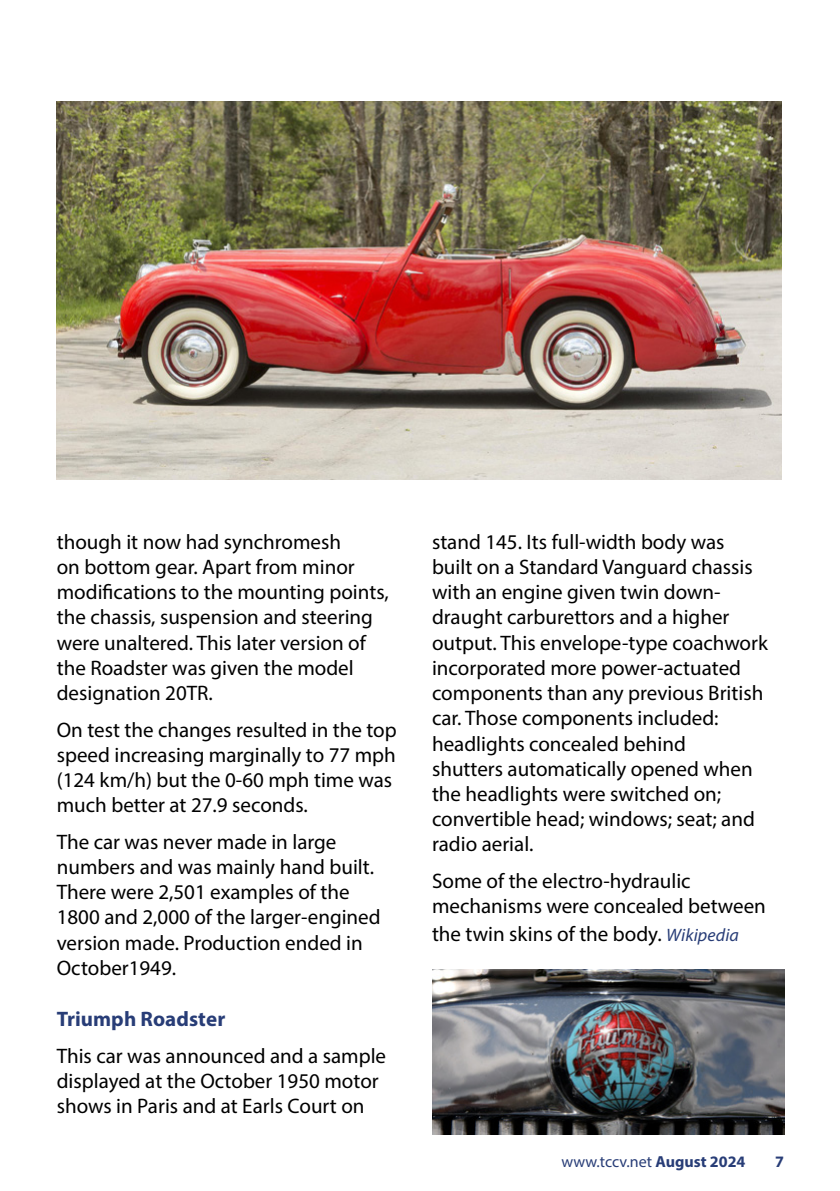
<style>
.page{position:relative;width:840px;height:1191px;background:#fff}
.page>*{position:absolute;margin:0;border:0;box-sizing:border-box;transform-origin:0 0}
.t1{font:21px/25.2px "Myriad Pro";color:#000}
.t2{font:700 21px "Myriad Pro";letter-spacing:.005em;color:#283d77}
.t3{font:16px "Myriad Pro";color:#283d77}
.t4{font:700 16px "Myriad Pro";color:#283d77}
.s1{font-style:italic;font-size:18px;color:#283d77}
.s2{font-weight:700}
</style>
<div class="page">
<img style="left:432px;top:969px;width:351px;height:165px">
<img style="left:56px;top:101px;width:725px;height:378px">
<p class="t1" style="left:57px;top:529px;width:333px">though it now had synchromesh<br>on bottom gear. Apart from minor modifications to the mounting points, the chassis, suspension and steering were unaltered. This later version of the Roadster was given the model designation 20TR.</p>
<p class="t1" style="left:57px;top:716px;width:341px">On test the changes resulted in the top speed increasing marginally to 77 mph (124 km/h) but the 0-60 mph time was much better at 27.9 seconds.</p>
<p class="t1" style="left:57px;top:829px;width:325px">The car was never made in large numbers and was mainly hand built.<br>There were 2,501 examples of the<br>1800 and 2,000 of the larger-engined version made. Production ended in<br>October1949.</p>
<p class="t2" style="left:57px;top:1005px;width:170px">Triumph Roadster</p>
<p class="t1" style="left:57px;top:1042px;width:331px">This car was announced and a sample displayed at the October 1950 motor shows in Paris and at Earls Court on</p>
<p class="t1" style="left:432px;top:529px;width:337px">stand 145. Its full-width body was built on a Standard Vanguard chassis with an engine given twin down&shy;draught carburettors and a higher output. This envelope-type coachwork incorporated more power-actuated components than any previous British car. Those components included: headlights concealed behind<br>shutters automatically opened when the headlights were switched on; convertible head; windows; seat; and radio aerial.</p>
<p class="t1" style="left:432px;top:868px;width:335px">Some of the electro-hydraulic mechanisms were concealed between</p>
<p class="t1" style="left:432px;top:921px;width:308px">the twin skins of the body. <span class="s1">Wikipedia</span></p>
<p class="t3" style="left:561px;top:1151px;width:185px">www.tccv.net <span class="s2">August 2024</span></p>
<p class="t4" style="left:774px;top:1151px;width:10px">7</p>
</div>
